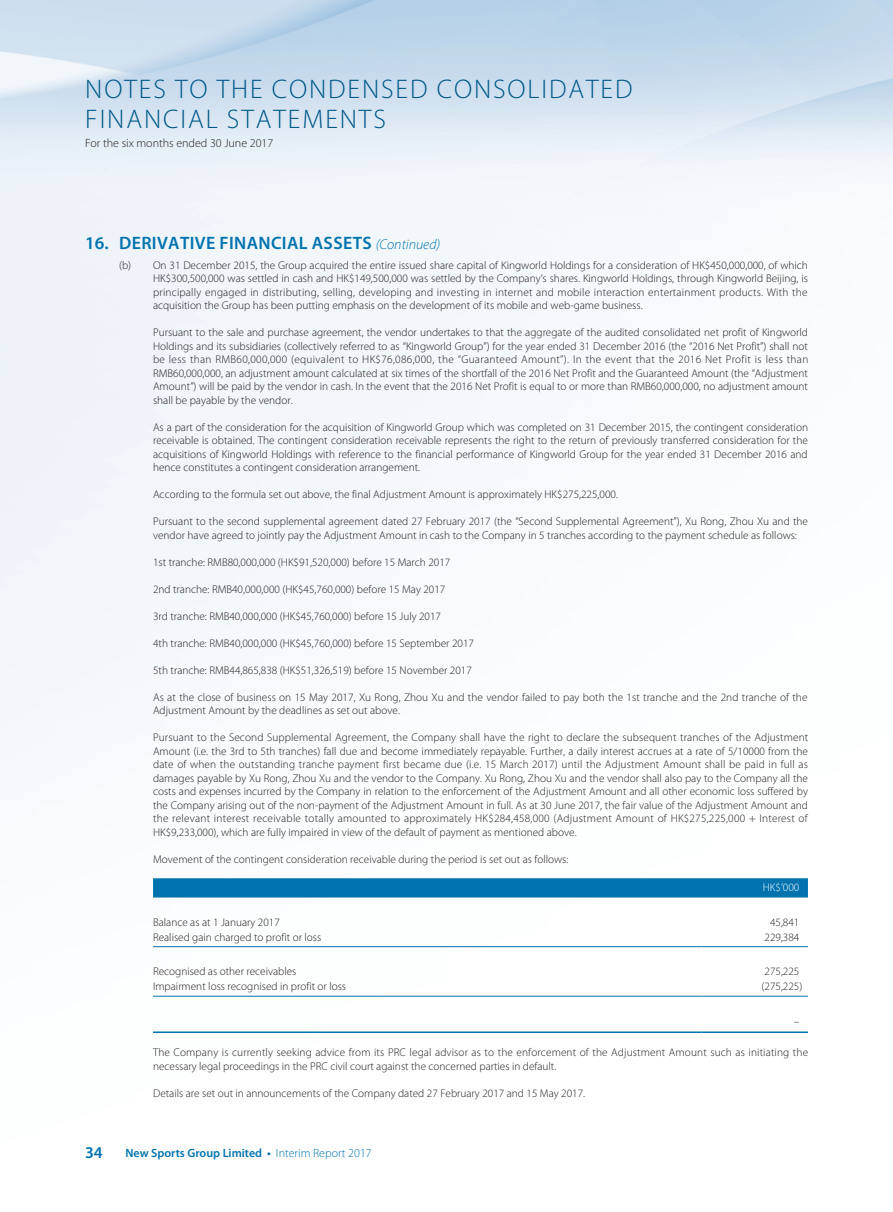
<style>
.page{position:relative;width:893px;height:1212px;background:#fff}
.page>*{position:absolute;margin:0;border:0;box-sizing:border-box;transform-origin:0 0}
.t1{font:300 27px/30px "Myriad Pro";letter-spacing:.07em;color:#005887}
._01_H1{font:600 18px "Myriad Pro";letter-spacing:.02em;color:#0073ae}
.t2{font:600 16.5px "Myriad Pro";color:#0073ae}
.t3{font:600 12px "Myriad Pro";color:#0073ae}
.t4{font:300 12px "Myriad Pro";color:#231f20}
._06_Notes{font:300 11.25px/13.5px "Myriad Pro";color:#231f20;text-align:justify}
._51_N_Table_txt{font:300 11.25px "Myriad Pro";color:#231f20}
._51_N_Table_txt-2{font:300 11.25px "Myriad Pro";color:#fff}
.s1{font-weight:300;font-style:italic;font-size:14.25px}
.s2{font-weight:300}
</style>
<div class="page">
<div style="left:153px;top:878px;width:655px;height:19px;background:#0073ae"></div>
<hr style="left:153px;top:946px;width:549px;height:1px;background:#0073ae">
<hr style="left:702px;top:946px;width:106px;height:1px;background:#0073ae">
<hr style="left:153px;top:996px;width:549px;height:1px;background:#0073ae">
<hr style="left:702px;top:996px;width:106px;height:1px;background:#0073ae">
<hr style="left:153px;top:1031px;width:549px;height:2px;background:#0073ae">
<hr style="left:702px;top:1031px;width:106px;height:2px;background:#0073ae">
<h1 class="t1" style="left:85px;top:73px;width:549px">NOTES TO THE CONDENSED CONSOLIDATED<br>FINANCIAL STATEMENTS</h1>
<p class="t4" style="left:85px;top:136px;width:190px">For the six months ended 30 June 2017</p>
<p class="_01_H1" style="left:85px;top:231px;width:357px">16. DERIVATIVE FINANCIAL ASSETS <span class="s1">(Continued)</span></p>
<p class="_06_Notes" style="left:153px;top:258px;width:656px;text-indent:-34px">(b) On 31 December 2015, the Group acquired the entire issued share capital of Kingworld Holdings for a consideration of HK$450,000,000, of which HK$300,500,000 was settled in cash and HK$149,500,000 was settled by the Company’s shares. Kingworld Holdings, through Kingworld Beijing, is principally engaged in distributing, selling, developing and investing in internet and mobile interaction entertainment products. With the acquisition the Group has been putting emphasis on the development of its mobile and web-game business.</p>
<p class="_06_Notes" style="left:153px;top:326px;width:657px">Pursuant to the sale and purchase agreement, the vendor undertakes to that the aggregate of the audited consolidated net profit of Kingworld Holdings and its subsidiaries (collectively referred to as “Kingworld Group”) for the year ended 31 December 2016 (the “2016 Net Profit”) shall not be less than RMB60,000,000 (equivalent to HK$76,086,000, the “Guaranteed Amount”). In the event that the 2016 Net Profit is less than RMB60,000,000, an adjustment amount calculated at six times of the shortfall of the 2016 Net Profit and the Guaranteed Amount (the “Adjustment Amount”) will be paid by the vendor in cash. In the event that the 2016 Net Profit is equal to or more than RMB60,000,000, no adjustment amount shall be payable by the vendor.</p>
<p class="_06_Notes" style="left:153px;top:420px;width:656px">As a part of the consideration for the acquisition of Kingworld Group which was completed on 31 December 2015, the contingent consideration receivable is obtained. The contingent consideration receivable represents the right to the return of previously transferred consideration for the acquisitions of Kingworld Holdings with reference to the financial performance of Kingworld Group for the year ended 31 December 2016 and hence constitutes a contingent consideration arrangement.</p>
<p class="_06_Notes" style="left:153px;top:488px;width:466px">According to the formula set out above, the final Adjustment Amount is approximately HK$275,225,000.</p>
<p class="_06_Notes" style="left:153px;top:515px;width:656px">Pursuant to the second supplemental agreement dated 27 February 2017 (the “Second Supplemental Agreement”), Xu Rong, Zhou Xu and the vendor have agreed to jointly pay the Adjustment Amount in cash to the Company in 5 tranches according to the payment schedule as follows:</p>
<p class="_06_Notes" style="left:153px;top:555px;width:299px">1st tranche: RMB80,000,000 (HK$91,520,000) before 15 March 2017</p>
<p class="_06_Notes" style="left:153px;top:582px;width:294px">2nd tranche: RMB40,000,000 (HK$45,760,000) before 15 May 2017</p>
<p class="_06_Notes" style="left:153px;top:609px;width:290px">3rd tranche: RMB40,000,000 (HK$45,760,000) before 15 July 2017</p>
<p class="_06_Notes" style="left:153px;top:636px;width:322px">4th tranche: RMB40,000,000 (HK$45,760,000) before 15 September 2017</p>
<p class="_06_Notes" style="left:153px;top:663px;width:320px">5th tranche: RMB44,865,838 (HK$51,326,519) before 15 November 2017</p>
<p class="_06_Notes" style="left:153px;top:690px;width:656px">As at the close of business on 15 May 2017, Xu Rong, Zhou Xu and the vendor failed to pay both the 1st tranche and the 2nd tranche of the<br>Adjustment Amount by the deadlines as set out above.</p>
<p class="_06_Notes" style="left:153px;top:731px;width:657px">Pursuant to the Second Supplemental Agreement, the Company shall have the right to declare the subsequent tranches of the Adjustment Amount (i.e. the 3rd to 5th tranches) fall due and become immediately repayable. Further, a daily interest accrues at a rate of 5/10000 from the date of when the outstanding tranche payment first became due (i.e. 15 March 2017) until the Adjustment Amount shall be paid in full as damages payable by Xu Rong, Zhou Xu and the vendor to the Company. Xu Rong, Zhou Xu and the vendor shall also pay to the Company all the costs and expenses incurred by the Company in relation to the enforcement of the Adjustment Amount and all other economic loss suffered by the Company arising out of the non-payment of the Adjustment Amount in full. As at 30 June 2017, the fair value of the Adjustment Amount and the relevant interest receivable totally amounted to approximately HK$284,458,000 (Adjustment Amount of HK$275,225,000 + Interest of HK$9,233,000), which are fully impaired in view of the default of payment as mentioned above.</p>
<p class="_06_Notes" style="left:153px;top:852px;width:417px">Movement of the contingent consideration receivable during the period is set out as follows:</p>
<p class="_51_N_Table_txt-2" style="left:763px;top:881px;width:38px">HK$’000</p>
<p class="_51_N_Table_txt" style="left:153px;top:915px;width:128px">Balance as at 1 January 2017</p>
<p class="_51_N_Table_txt" style="left:770px;top:915px;width:31px">45,841</p>
<p class="_51_N_Table_txt" style="left:153px;top:930px;width:170px">Realised gain charged to profit or loss</p>
<p class="_51_N_Table_txt" style="left:764px;top:930px;width:36px">229,384</p>
<p class="_51_N_Table_txt" style="left:153px;top:965px;width:145px">Recognised as other receivables</p>
<p class="_51_N_Table_txt" style="left:764px;top:965px;width:36px">275,225</p>
<p class="_51_N_Table_txt" style="left:153px;top:980px;width:195px">Impairment loss recognised in profit or loss</p>
<p class="_51_N_Table_txt" style="left:761px;top:980px;width:42px">(275,225)</p>
<p class="_51_N_Table_txt" style="left:794px;top:1014px;width:7px">–</p>
<p class="_06_Notes" style="left:153px;top:1046px;width:657px">The Company is currently seeking advice from its PRC legal advisor as to the enforcement of the Adjustment Amount such as initiating the necessary legal proceedings in the PRC civil court against the concerned parties in default.</p>
<p class="_06_Notes" style="left:153px;top:1086px;width:434px">Details are set out in announcements of the Company dated 27 February 2017 and 15 May 2017.</p>
<h3 class="t2" style="left:85px;top:1142px;width:19px">34</h3>
<p class="t3" style="left:125px;top:1145px;width:248px">New Sports Group Limited • <span class="s2">Interim Report 2017</span></p>
</div>
